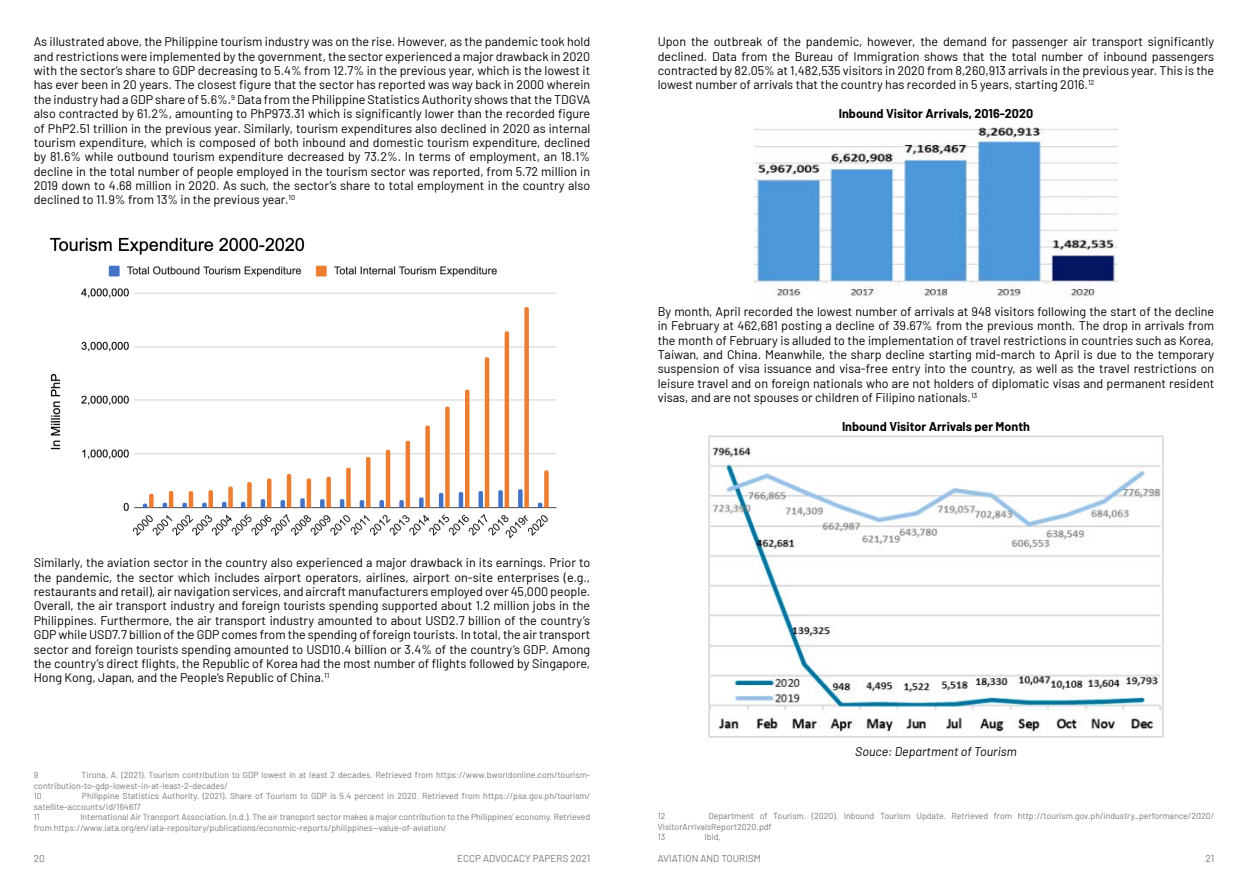
<style>
.page{position:relative;width:1248px;height:886px;background:#fff}
.page>*{position:absolute;margin:0;border:0;box-sizing:border-box;transform-origin:0 0}
.t1{font:12.5px/14.4px "Barlow";color:#000;text-align:justify}
.t2{font:700 12.5px "Barlow";color:#000}
.t3{font:italic 12.5px "Barlow";color:#000}
.t4{font:10px "Barlow";color:#79776e}
.t5{font:8.75px/10.5px "Barlow";color:#79776e}
</style>
<div class="page">
<img style="left:49px;top:237px;width:508px;height:302px">
<img style="left:754px;top:127px;width:363px;height:171px">
<img style="left:708px;top:435px;width:456px;height:303px">
<p class="t1" style="left:34px;top:34px;width:558px">As illustrated above, the Philippine tourism industry was on the rise. However, as the pandemic took hold and restrictions were implemented by the government, the sector experienced a major drawback in 2020 with the sector’s share to GDP decreasing to 5.4% from 12.7% in the previous year, which is the lowest it has ever been in 20 years. The closest figure that the sector has reported was way back in 2000 wherein the industry had a GDP share of 5.6%.<sup>9</sup> Data from the Philippine Statistics Authority shows that the TDGVA also contracted by 61.2%, amounting to PhP973.31 which is significantly lower than the recorded figure of PhP2.51 trillion in the previous year. Similarly, tourism expenditures also declined in 2020 as internal tourism expenditure, which is composed of both inbound and domestic tourism expenditure, declined by 81.6% while outbound tourism expenditure decreased by 73.2%. In terms of employment, an 18.1% decline in the total number of people employed in the tourism sector was reported, from 5.72 million in 2019 down to 4.68 million in 2020. As such, the sector’s share to total employment in the country also declined to 11.9% from 13% in the previous year.<sup>10</sup></p>
<p class="t1" style="left:34px;top:555px;width:558px">Similarly, the aviation sector in the country also experienced a major drawback in its earnings. Prior to the pandemic, the sector which includes airport operators, airlines, airport on-site enterprises (e.g., restaurants and retail), air navigation services, and aircraft manufacturers employed over 45,000 people.<br>Overall, the air transport industry and foreign tourists spending supported about 1.2 million jobs in the Philippines. Furthermore, the air transport industry amounted to about USD2.7 billion of the country’s GDP while USD7.7 billion of the GDP comes from the spending of foreign tourists. In total, the air transport sector and foreign tourists spending amounted to USD10.4 billion or 3.4% of the country’s GDP. Among the country’s direct flights, the Republic of Korea had the most number of flights followed by Singapore, Hong Kong, Japan, and the People’s Republic of China.<sup>11</sup></p>
<p class="t5" style="left:34px;top:769px;width:558px;text-indent:48px">Tirona, A. (2021). Tourism contribution to GDP lowest in at least 2 decades. Retrieved from https://www.bworldonline.com/tourism&shy;contribution-to-gdp-lowest-in-at-least-2-decades/<br>10</p>
<p class="t5" style="left:34px;top:769px;width:6px">9</p>
<p class="t5" style="left:34px;top:790px;width:558px;text-indent:48px">Philippine Statistics Authority. (2021). Share of Tourism to GDP is 5.4 percent in 2020. Retrieved from https://psa.gov.ph/tourism/ satellite-accounts/id/164617<br>11</p>
<p class="t5" style="left:34px;top:811px;width:558px;text-indent:47px">International Air Transport Association. (n.d.). The air transport sector makes a major contribution to the Philippines’ economy. Retrieved from https://www.iata.org/en/iata-repository/publications/economic-reports/philippines--value-of-aviation/</p>
<p class="t1" style="left:657px;top:34px;width:558px">Upon the outbreak of the pandemic, however, the demand for passenger air transport significantly declined. Data from the Bureau of Immigration shows that the total number of inbound passengers contracted by 82.05% at 1,482,535 visitors in 2020 from 8,260,913 arrivals in the previous year. This is the lowest number of arrivals that the country has recorded in 5 years, starting 2016.<sup>12</sup></p>
<p class="t2" style="left:838px;top:104px;width:196px">Inbound Visitor Arrivals, 2016-2020</p>
<p class="t1" style="left:657px;top:303px;width:558px">By month, April recorded the lowest number of arrivals at 948 visitors following the start of the decline in February at 462,681 posting a decline of 39.67% from the previous month. The drop in arrivals from the month of February is alluded to the implementation of travel restrictions in countries such as Korea, Taiwan, and China. Meanwhile, the sharp decline starting mid-march to April is due to the temporary suspension of visa issuance and visa-free entry into the country, as well as the travel restrictions on leisure travel and on foreign nationals who are not holders of diplomatic visas and permanent resident visas, and are not spouses or children of Filipino nationals.<sup>13</sup></p>
<p class="t2" style="left:841px;top:417px;width:189px">Inbound Visitor Arrivals per Month</p>
<p class="t3" style="left:855px;top:742px;width:163px">Souce: Department of Tourism</p>
<p class="t5" style="left:657px;top:810px;width:558px;text-indent:51px">Department of Tourism. (2020). Inbound Tourism Update. Retrieved from http://tourism.gov.ph/industry_performance/2020/<br>VisitorArrivalsReport2020.pdf<br>13</p>
<p class="t5" style="left:657px;top:810px;width:9px">12</p>
<p class="t5" style="left:704px;top:831px;width:18px">Ibid,</p>
<p class="t4" style="left:34px;top:851px;width:13px">20</p>
<p class="t4" style="left:457px;top:851px;width:135px">ECCP ADVOCACY PAPERS 2021</p>
<p class="t4" style="left:657px;top:851px;width:105px">AVIATION AND TOURISM</p>
<p class="t4" style="left:1205px;top:851px;width:10px">21</p>
</div>
